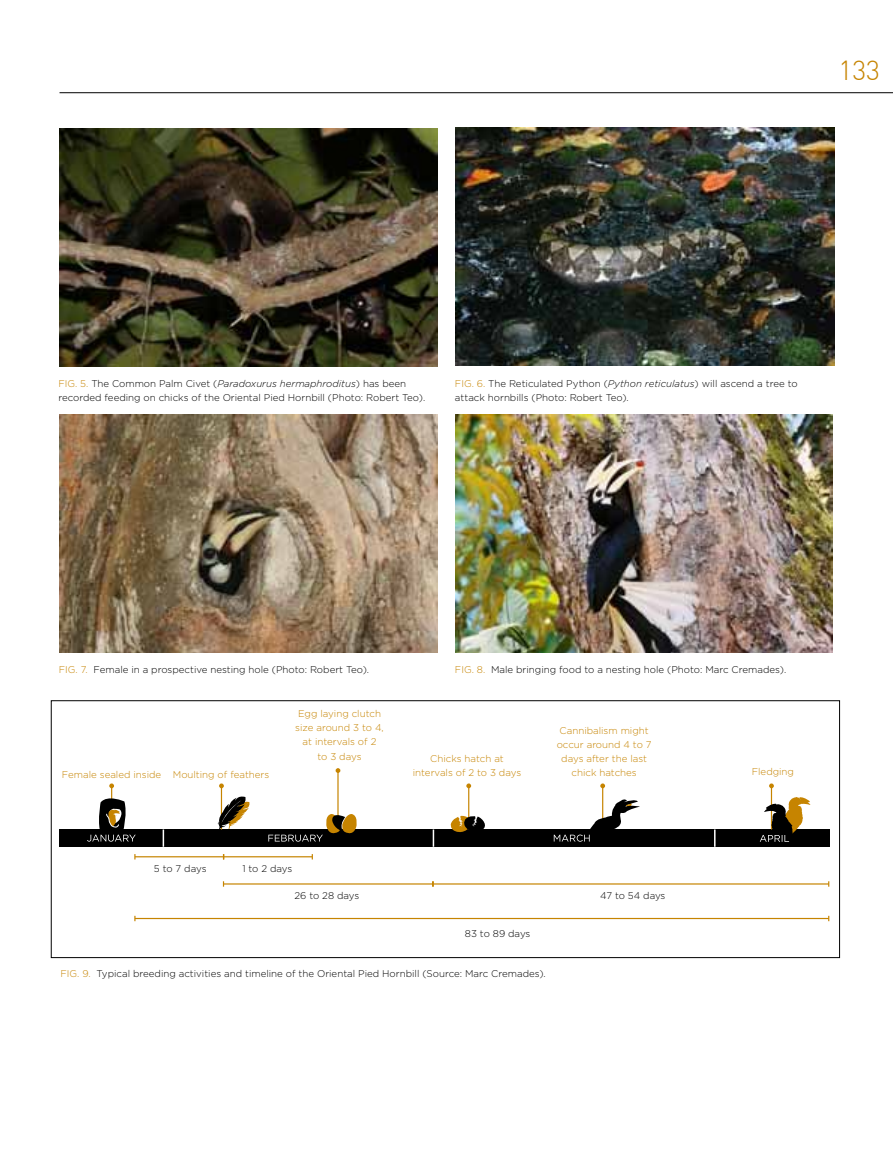
<style>
.page{position:relative;width:893px;height:1170px;background:#fff}
.page>*{position:absolute;margin:0;border:0;box-sizing:border-box;transform-origin:0 0}
.t1{font:300 27px "DIN";color:#c68400}
.t2{font:300 9.75px/14.2px "Gotham";color:#000}
.t3{font:300 9.75px/14.2px "Gotham";color:#c68400;text-align:center}
.t4{font:300 9.75px "Gotham";letter-spacing:-.02em;color:#000}
.s1{color:#c68400}
.s2{font-style:italic}
</style>
<div class="page">
<div style="left:51px;top:700px;width:789px;height:257px;border:1px solid #000"></div>
<hr style="left:60px;top:92px;width:833px;height:1px;background:#000">
<img style="left:59px;top:128px;width:379px;height:238px">
<img style="left:456px;top:127px;width:378px;height:239px">
<img style="left:59px;top:414px;width:379px;height:238px">
<img style="left:455px;top:414px;width:378px;height:238px">
<div style="left:59px;top:829px;width:771px;height:17px;background:#000"></div>
<svg style="left:163px;top:829px;width:1px;height:17px"></svg>
<svg style="left:433px;top:829px;width:1px;height:17px"></svg>
<svg style="left:714px;top:829px;width:1px;height:17px"></svg>
<hr style="left:135px;top:856px;width:89px;height:1px;background:#c68400">
<hr style="left:223px;top:856px;width:89px;height:1px;background:#c68400">
<hr style="left:223px;top:883px;width:210px;height:1px;background:#c68400">
<hr style="left:135px;top:917px;width:694px;height:2px;background:#c68400">
<hr style="left:433px;top:883px;width:396px;height:1px;background:#c68400">
<hr style="left:111px;top:785px;width:1px;height:44px;background:#c68400">
<svg style="left:109px;top:783px;width:5px;height:5px"></svg>
<hr style="left:221px;top:785px;width:1px;height:44px;background:#c68400">
<svg style="left:219px;top:783px;width:5px;height:5px"></svg>
<hr style="left:468px;top:785px;width:1px;height:44px;background:#c68400">
<svg style="left:466px;top:783px;width:5px;height:5px"></svg>
<hr style="left:602px;top:785px;width:1px;height:44px;background:#c68400">
<svg style="left:600px;top:783px;width:5px;height:5px"></svg>
<hr style="left:771px;top:785px;width:1px;height:44px;background:#c68400">
<svg style="left:769px;top:783px;width:5px;height:5px"></svg>
<hr style="left:337px;top:770px;width:2px;height:59px;background:#c68400">
<svg style="left:336px;top:768px;width:4px;height:4px"></svg>
<svg style="left:217px;top:794px;width:33px;height:36px"></svg>
<svg style="left:268px;top:811px;width:89px;height:30px"></svg>
<svg style="left:450px;top:815px;width:35px;height:17px"></svg>
<svg style="left:760px;top:796px;width:50px;height:51px"></svg>
<svg style="left:87px;top:794px;width:49px;height:47px"></svg>
<svg style="left:554px;top:798px;width:86px;height:44px"></svg>
<h1 class="t1" style="left:838px;top:53px;width:43px">133</h1>
<p class="t2" style="left:58px;top:376px;width:368px"><span class="s1">Fig . 5.</span> The Common Palm Civet (<span class="s2">Paradoxurus hermaphroditus</span>) has been recorded feeding on chicks of the Oriental Pied Hornbill (Photo: Robert Teo).</p>
<p class="t2" style="left:455px;top:376px;width:344px"><span class="s1">Fig . 6.</span> The Reticulated Python (<span class="s2">Python reticulatus</span>) will ascend a tree to attack hornbills (Photo: Robert Teo).</p>
<p class="t2" style="left:59px;top:662px;width:312px"><span class="s1">Fig. 7.</span> Female in a prospective nesting hole (Photo: Robert Teo).</p>
<p class="t2" style="left:455px;top:662px;width:333px"><span class="s1">Fig. 8.</span> Male bringing food to a nesting hole (Photo: Marc Cremades).</p>
<p class="t3" style="left:62px;top:766px;width:209px">Female sealed inside Moulting of feathers</p>
<p class="t3" style="left:295px;top:706px;width:90px">Egg laying clutch size around 3 to 4, at intervals of 2<br>to 3 days</p>
<p class="t3" style="left:413px;top:751px;width:110px">Chicks hatch at intervals of 2 to 3 days</p>
<p class="t2" style="left:154px;top:861px;width:54px">5 to 7 days</p>
<p class="t2" style="left:242px;top:861px;width:52px">1 to 2 days</p>
<p class="t3" style="left:557px;top:722px;width:96px">Cannibalism might occur around 4 to 7 days after the last chick hatches</p>
<p class="t2" style="left:294px;top:888px;width:66px">26 to 28 days</p>
<p class="t4" style="left:600px;top:890px;width:67px">47 to 54 days</p>
<p class="t2" style="left:465px;top:926px;width:67px">83 to 89 days</p>
<p class="t2" style="left:60px;top:966px;width:487px"><span class="s1">Fig. 9.</span> Typical breeding activities and timeline of the Oriental Pied Hornbill (Source: Marc Cremades).</p>
<p class="t3" style="left:752px;top:764px;width:44px">Fledging</p>
</div>
